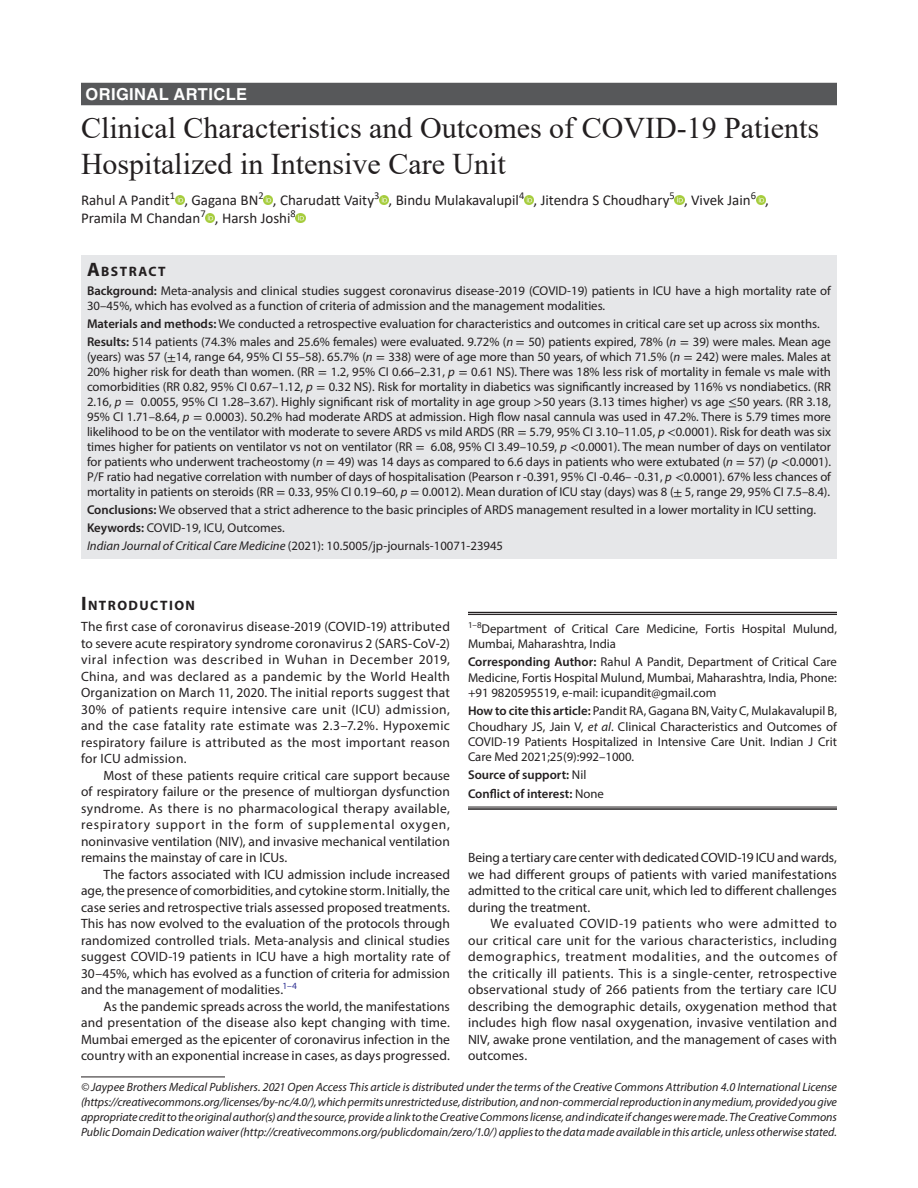
<style>
.page{position:relative;width:918px;height:1188px;background:#fff}
.page>*{position:absolute;margin:0;border:0;box-sizing:border-box;transform-origin:0 0}
.t1{font:30px/36px "Times New Roman";color:#231f20}
.IJCCM-ART{font:700 16.5px "Helvetica LT Std";letter-spacing:.025em;color:#fff}
.AuthorName{font:15px/18px "Calibri";color:#231f20}
.Head-1-first{font:700 13.65px "Myriad Pro";letter-spacing:.105em;color:#231f20}
.AbstractTitle{font:700 13.65px "Myriad Pro";letter-spacing:.105em;color:#231f20}
.Para-Indent{font:13.5px/16.5px "Myriad Pro";letter-spacing:.005em;color:#231f20;text-align:justify}
.Para-NoIndent{font:13.5px/16.5px "Myriad Pro";letter-spacing:.02em;color:#231f20;text-align:justify}
.Keywords{font:12.75px/15px "Myriad Pro";color:#231f20}
.Corollary-Para{font:12.75px/15.3px "Myriad Pro";color:#231f20;text-align:justify}
.Affiliation-first{font:12.75px/15.3px "Myriad Pro";color:#231f20}
.JT_DOI{font:12.75px "Myriad Pro";color:#231f20}
.Corollary-Para-last{font:600 12.75px "Myriad Pro";color:#231f20}
.Corollary-Para-2{font:600 12.75px "Myriad Pro";color:#231f20}
.FootNote{font:italic 12px/15px "Myriad Pro";color:#231f20;text-align:justify}
.s1{font-size:19.5px}
.s2{font-weight:600}
.s3{font-style:italic}
.s4{font-family:"STIX General"}
.s5{font-weight:400}
</style>
<div class="page">
<hr style="left:81px;top:1077px;width:144px;height:1px;background:#231f20">
<div style="left:81px;top:83px;width:756px;height:22px;background:#57585a"></div>
<div style="left:81px;top:255px;width:756px;height:25px;background:#e6e7e9"></div>
<div style="left:81px;top:279px;width:756px;height:40px;background:#e6e7e9"></div>
<div style="left:81px;top:312px;width:756px;height:25px;background:#e6e7e9"></div>
<div style="left:81px;top:330px;width:756px;height:176px;background:#e6e7e9"></div>
<div style="left:81px;top:498px;width:756px;height:25px;background:#e6e7e9"></div>
<div style="left:81px;top:516px;width:756px;height:25px;background:#e6e7e9"></div>
<div style="left:81px;top:534px;width:756px;height:25px;background:#e6e7e9"></div>
<svg style="left:175px;top:196px;width:9px;height:9px"></svg>
<svg style="left:264px;top:196px;width:9px;height:9px"></svg>
<svg style="left:379px;top:196px;width:10px;height:9px"></svg>
<svg style="left:524px;top:196px;width:10px;height:9px"></svg>
<svg style="left:675px;top:196px;width:9px;height:9px"></svg>
<svg style="left:756px;top:196px;width:9px;height:9px"></svg>
<svg style="left:206px;top:214px;width:9px;height:9px"></svg>
<svg style="left:296px;top:214px;width:9px;height:9px"></svg>
<hr style="left:468px;top:612px;width:369px;height:1px;background:#231f20">
<hr style="left:468px;top:614px;width:369px;height:1px;background:#231f20">
<hr style="left:468px;top:807px;width:369px;height:1px;background:#231f20">
<hr style="left:468px;top:808px;width:369px;height:2px;background:#231f20">
<p class="IJCCM-ART" style="left:86px;top:84px;width:163px">ORIGINAL ARTICLE</p>
<p class="t1" style="left:81px;top:109px;width:740px">Clinical Characteristics and Outcomes of COVID-19 Patients<br>Hospitalized in Intensive Care Unit</p>
<p class="AuthorName" style="left:81px;top:191px;width:689px">Rahul A Pandit<sup>1</sup> , Gagana BN<sup>2</sup> , Charudatt Vaity<sup>3</sup> , Bindu Mulakavalupil<sup>4</sup> , Jitendra S Choudhary<sup>5</sup> , Vivek Jain<sup>6</sup> ,<br>Pramila M Chandan<sup>7</sup> , Harsh Joshi<sup>8</sup></p>
<p class="AbstractTitle" style="left:87px;top:262px;width:80px"><span class="s1">A</span>BSTRACT</p>
<p class="Keywords" style="left:87px;top:283px;width:746px"><span class="s2">Background:</span> Meta-analysis and clinical studies suggest coronavirus disease-2019 (COVID-19) patients in ICU have a high mortality rate of<br>30–45%, which has evolved as a function of criteria of admission and the management modalities.</p>
<p class="Keywords" style="left:87px;top:316px;width:734px"><span class="s2">Materials and methods:</span> We conducted a retrospective evaluation for characteristics and outcomes in critical care set up across six months.</p>
<p class="Keywords" style="left:87px;top:334px;width:746px;text-align:justify"><span class="s2">Results:</span> 514 patients (74.3% males and 25.6% females) were evaluated. 9.72% (<span class="s3">n</span> <span class="s4">=</span> 50) patients expired, 78% (<span class="s3">n</span> <span class="s4">=</span> 39) were males. Mean age (years) was 57 (<span class="s4">±</span>14, range 64, 95% CI 55–58). 65.7% (<span class="s3">n</span> <span class="s4">=</span> 338) were of age more than 50 years, of which 71.5% (<span class="s3">n</span> <span class="s4">=</span> 242) were males. Males at 20% higher risk for death than women. (RR <span class="s4">=</span> 1.2, 95% CI 0.66–2.31, <span class="s3">p</span> <span class="s4">=</span> 0.61 NS). There was 18% less risk of mortality in female vs male with comorbidities (RR 0.82, 95% CI 0.67–1.12, <span class="s3">p</span> <span class="s4">=</span> 0.32 NS). Risk for mortality in diabetics was significantly increased by 116% vs nondiabetics. (RR 2.16, <span class="s3">p</span> <span class="s4">=</span> 0.0055, 95% CI 1.28–3.67). Highly significant risk of mortality in age group <span class="s4">&gt;</span>50 years (3.13 times higher) vs age <span class="s4">≤</span>50 years. (RR 3.18, 95% CI 1.71–8.64, <span class="s3">p</span> <span class="s4">=</span> 0.0003). 50.2% had moderate ARDS at admission. High flow nasal cannula was used in 47.2%. There is 5.79 times more likelihood to be on the ventilator with moderate to severe ARDS vs mild ARDS (RR <span class="s4">=</span> 5.79, 95% CI 3.10–11.05, <span class="s3">p</span> <span class="s4">&lt;</span>0.0001). Risk for death was six times higher for patients on ventilator vs not on ventilator (RR <span class="s4">=</span> 6.08, 95% CI 3.49–10.59, <span class="s3">p</span> <span class="s4">&lt;</span>0.0001). The mean number of days on ventilator for patients who underwent tracheostomy (<span class="s3">n</span> <span class="s4">=</span> 49) was 14 days as compared to 6.6 days in patients who were extubated (<span class="s3">n</span> <span class="s4">=</span> 57) (<span class="s3">p</span> <span class="s4">&lt;</span>0.0001).<br>P/F ratio had negative correlation with number of days of hospitalisation (Pearson r -0.391, 95% CI -0.46– -0.31, <span class="s3">p</span> <span class="s4">&lt;</span>0.0001). 67% less chances of mortality in patients on steroids (RR <span class="s4">=</span> 0.33, 95% CI 0.19–60, <span class="s3">p</span> <span class="s4">=</span> 0.0012). Mean duration of ICU stay (days) was 8 (<span class="s4">±</span> 5, range 29, 95% CI 7.5–8.4).</p>
<p class="Keywords" style="left:87px;top:502px;width:730px"><span class="s2">Conclusions:</span> We observed that a strict adherence to the basic principles of ARDS management resulted in a lower mortality in ICU setting.</p>
<p class="Keywords" style="left:87px;top:520px;width:199px"><span class="s2">Keywords:</span> COVID-19, ICU, Outcomes.</p>
<p class="JT_DOI" style="left:87px;top:538px;width:418px"><span class="s3">Indian Journal of Critical Care Medicine</span> (2021): 10.5005/jp-journals-10071-23945</p>
<p class="Head-1-first" style="left:81px;top:597px;width:116px"><span class="s1">I</span>NTRODUCTION</p>
<p class="Para-NoIndent" style="left:81px;top:618px;width:371px">The first case of coronavirus disease-2019 (COVID-19) attributed to severe acute respiratory syndrome coronavirus 2 (SARS-CoV-2) viral infection was described in Wuhan in December 2019, China, and was declared as a pandemic by the World Health Organization on March 11, 2020. The initial reports suggest that 30% of patients require intensive care unit (ICU) admission, and the case fatality rate estimate was 2.3–7.2%. Hypoxemic respiratory failure is attributed as the most important reason for ICU admission.</p>
<p class="Para-Indent" style="left:81px;top:767px;width:371px;text-indent:22px">Most of these patients require critical care support because of respiratory failure or the presence of multiorgan dysfunction syndrome. As there is no pharmacological therapy available, respiratory support in the form of supplemental oxygen, noninvasive ventilation (NIV), and invasive mechanical ventilation remains the mainstay of care in ICUs.</p>
<p class="Para-Indent" style="left:81px;top:866px;width:371px;text-indent:22px">The factors associated with ICU admission include increased age, the presence of comorbidities, and cytokine storm. Initially, the case series and retrospective trials assessed proposed treatments.<br>This has now evolved to the evaluation of the protocols through randomized controlled trials. Meta-analysis and clinical studies suggest COVID-19 patients in ICU have a high mortality rate of 30–45%, which has evolved as a function of criteria for admission and the management of modalities.<sup>1–4</sup></p>
<p class="Para-Indent" style="left:81px;top:998px;width:371px;text-indent:22px">As the pandemic spreads across the world, the manifestations and presentation of the disease also kept changing with time.<br>Mumbai emerged as the epicenter of coronavirus infection in the country with an exponential increase in cases, as days progressed.</p>
<p class="Affiliation-first" style="left:468px;top:621px;width:371px"><sup>1–8</sup>Department of Critical Care Medicine, Fortis Hospital Mulund,<br>Mumbai, Maharashtra, India</p>
<p class="Corollary-Para" style="left:468px;top:654px;width:370px"><span class="s2">Corresponding Author:</span> Rahul A Pandit, Department of Critical Care Medicine, Fortis Hospital Mulund, Mumbai, Maharashtra, India, Phone: +91 9820595519, e-mail: icupandit@gmail.com</p>
<p class="Corollary-Para" style="left:468px;top:703px;width:371px"><span class="s2">How to cite this article:</span> Pandit RA, Gagana BN, Vaity C, Mulakavalupil B, Choudhary JS, Jain V, <span class="s3">et al</span>. Clinical Characteristics and Outcomes of COVID-19 Patients Hospitalized in Intensive Care Unit. Indian J Crit Care Med 2021;25(9):992–1000.</p>
<p class="Corollary-Para-2" style="left:468px;top:767px;width:120px">Source of support: <span class="s5">Nil</span></p>
<p class="Corollary-Para-last" style="left:468px;top:785px;width:137px">Conflict of interest: <span class="s5">None</span></p>
<p class="Para-Indent" style="left:468px;top:849px;width:371px">Being a tertiary care center with dedicated COVID-19 ICU and wards, we had different groups of patients with varied manifestations admitted to the critical care unit, which led to different challenges during the treatment.</p>
<p class="Para-Indent" style="left:468px;top:915px;width:371px;text-indent:22px">We evaluated COVID-19 patients who were admitted to our critical care unit for the various characteristics, including demographics, treatment modalities, and the outcomes of the critically ill patients. This is a single-center, retrospective observational study of 266 patients from the tertiary care ICU describing the demographic details, oxygenation method that includes high flow nasal oxygenation, invasive ventilation and NIV, awake prone ventilation, and the management of cases with outcomes.</p>
<p class="FootNote" style="left:81px;top:1079px;width:758px">© Jaypee Brothers Medical Publishers. 2021 Open Access This article is distributed under the terms of the Creative Commons Attribution 4.0 International License (https://creativecommons.org/licenses/by-nc/4.0/), which permits unrestricted use, distribution, and non-commercial reproduction in any medium, provided you give appropriate credit to the original author(s) and the source, provide a link to the Creative Commons license, and indicate if changes were made. The Creative Commons Public Domain Dedication waiver (http://creativecommons.org/publicdomain/zero/1.0/) applies to the data made available in this article, unless otherwise stated.</p>
</div>
